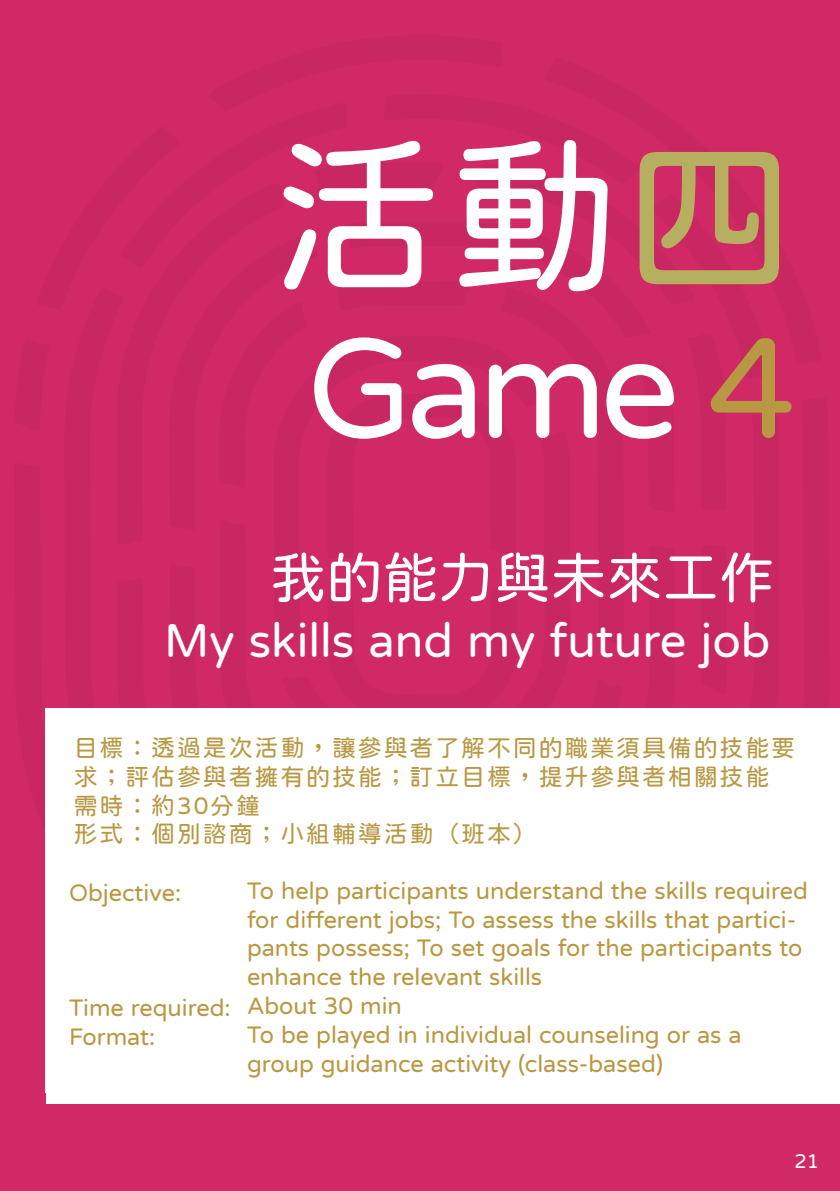
<style>
.page{position:relative;width:840px;height:1191px;background:#fff}
.page>*{position:absolute;margin:0;border:0;box-sizing:border-box;transform-origin:0 0}
.t1{font:172px "jf openhuninn 1.1";color:#fff}
.t2{font:144px "jf openhuninn 1.1";color:#fff}
.t3{font:56px "jf openhuninn 1.1";color:#fff}
.t4{font:48px "jf openhuninn 1.1";color:#fff}
.t5{font:24px/28.8px "jf openhuninn 1.1";color:#b89842}
.t6{font:24px/28.8px "jf openhuninn 1.1";letter-spacing:.075em;color:#b89842}
.t7{font:20px "jf openhuninn 1.1";color:#fff}
.s1{color:#b6af5f}
.s2{color:#b89842}
</style>
<div class="page">
<div style="left:0;top:0;width:839px;height:971px;background:#d02966"></div>
<div style="left:0;top:1104px;width:839px;height:87px;background:#d02966"></div>
<div style="left:0;top:895px;width:45px;height:266px;background:#d02966"></div>
<div style="left:45px;top:708px;width:794px;height:384px;background:#fff"></div>
<p class="t1" style="left:270px;top:104px;width:526px">活動<span class="s1">四</span></p>
<h2 class="t2" style="left:306px;top:293px;width:490px">Game <span class="s2">4</span></h2>
<p class="t3" style="left:270px;top:541px;width:506px">我的能力與未來工作</p>
<h3 class="t4" style="left:164px;top:609px;width:607px">My skills and my future job</h3>
<p class="t6" style="left:74px;top:733px;width:722px">目標：透過是次活動，讓參與者了解不同的職業須具備的技能要求；評估參與者擁有的技能；訂立目標，提升參與者相關技能</p>
<p class="t5" style="left:74px;top:790px;width:188px">需時：約30分鐘</p>
<p class="t6" style="left:74px;top:819px;width:464px">形式：個別諮商；小組輔導活動（班本）</p>
<p class="t5" style="left:69px;top:877px;width:113px">Objective:</p>
<p class="t5" style="left:69px;top:993px;width:163px">Time required:</p>
<p class="t5" style="left:69px;top:1021px;width:87px">Format:</p>
<p class="t5" style="left:247px;top:875px;width:562px">To help participants understand the skills required for different jobs; To assess the skills that partici&shy;pants possess; To set goals for the participants to enhance the relevant skills</p>
<p class="t5" style="left:247px;top:991px;width:156px">About 30 min</p>
<p class="t5" style="left:247px;top:1019px;width:496px">To be played in individual counseling or as a group guidance activity (class-based)</p>
<p class="t7" style="left:794px;top:1147px;width:26px">21</p>
</div>
